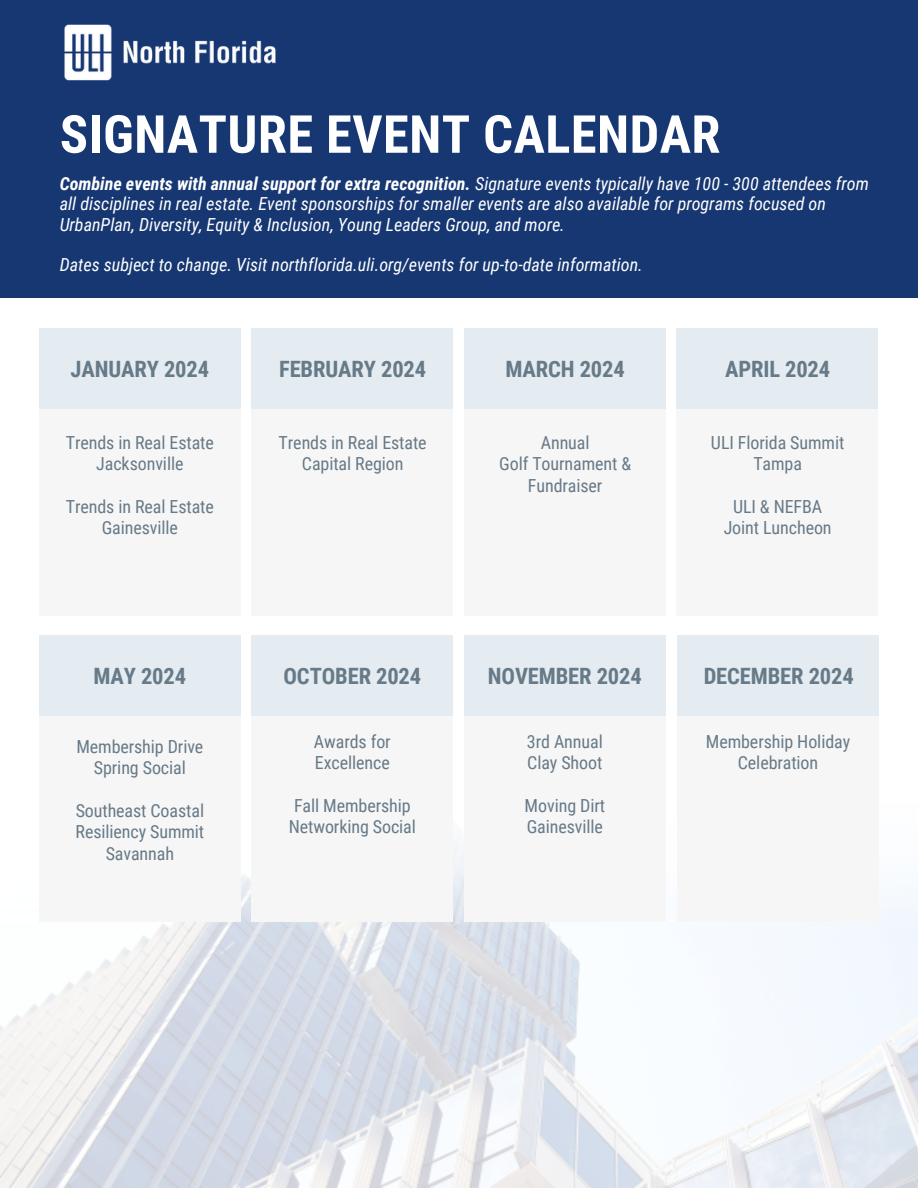
<style>
.page{position:relative;width:918px;height:1188px;background:#fff}
.page>*{position:absolute;margin:0;border:0;box-sizing:border-box;transform-origin:0 0}
.t1{font:700 52.5px "Roboto Condensed";letter-spacing:.01em;color:#fff}
.t2{font:700 22.5px "Roboto Condensed";letter-spacing:-.005em;color:#667a88}
.t3{font:18px/21.3px "Roboto Condensed";letter-spacing:-.005em;color:#667a88;text-align:center}
.t4{font:italic 18px/20.2px "Roboto Condensed";color:#fff}
.s1{font-weight:700}
</style>
<div class="page">
<img style="left:0;top:841px;width:918px;height:347px">
<div style="left:0;top:0;width:918px;height:297px;background:#163772"></div>
<img style="left:64px;top:24px;width:212px;height:57px">
<div style="left:39px;top:329px;width:202px;height:286px;background:#f7f6f6"></div>
<div style="left:39px;top:329px;width:202px;height:80px;background:#e4ebf1"></div>
<div style="left:39px;top:636px;width:202px;height:286px;background:#f7f6f6"></div>
<div style="left:39px;top:636px;width:202px;height:80px;background:#e4ebf1"></div>
<div style="left:252px;top:636px;width:201px;height:286px;background:#f7f6f6"></div>
<div style="left:252px;top:636px;width:201px;height:80px;background:#e4ebf1"></div>
<div style="left:464px;top:636px;width:202px;height:286px;background:#f7f6f6"></div>
<div style="left:464px;top:636px;width:202px;height:80px;background:#e4ebf1"></div>
<div style="left:677px;top:636px;width:202px;height:286px;background:#f7f6f6"></div>
<div style="left:677px;top:636px;width:202px;height:80px;background:#e4ebf1"></div>
<div style="left:252px;top:329px;width:201px;height:286px;background:#f7f6f6"></div>
<div style="left:252px;top:329px;width:201px;height:80px;background:#e4ebf1"></div>
<div style="left:464px;top:329px;width:202px;height:286px;background:#f7f6f6"></div>
<div style="left:464px;top:329px;width:202px;height:80px;background:#e4ebf1"></div>
<div style="left:677px;top:329px;width:201px;height:286px;background:#f7f6f6"></div>
<div style="left:677px;top:329px;width:201px;height:80px;background:#e4ebf1"></div>
<p class="t1" style="left:60px;top:104px;width:662px">SIGNATURE EVENT CALENDAR</p>
<p class="t4" style="left:60px;top:174px;width:811px"><span class="s1">Combine events with annual support for extra recognition.</span> Signature events typically have 100 - 300 attendees from all disciplines in real estate. Event sponsorships for smaller events are also available for programs focused on<br>UrbanPlan, Diversity, Equity &amp; Inclusion, Young Leaders Group, and more.</p>
<p class="t4" style="left:60px;top:255px;width:585px">Dates subject to change. Visit northflorida.uli.org/events for up-to-date information.</p>
<p class="t2" style="left:71px;top:356px;width:140px">JANUARY 2024</p>
<p class="t3" style="left:66px;top:432px;width:150px">Trends in Real Estate<br>Jacksonville</p>
<p class="t3" style="left:66px;top:496px;width:150px">Trends in Real Estate<br>Gainesville</p>
<p class="t2" style="left:94px;top:663px;width:94px">MAY 2024</p>
<p class="t3" style="left:76px;top:736px;width:129px">Membership Drive<br>Spring Social</p>
<p class="t3" style="left:76px;top:800px;width:130px">Southeast Coastal<br>Resiliency Summit<br>Savannah</p>
<p class="t2" style="left:279px;top:356px;width:149px">FEBRUARY 2024</p>
<p class="t2" style="left:505px;top:356px;width:121px">MARCH 2024</p>
<p class="t2" style="left:725px;top:356px;width:107px">APRIL 2024</p>
<p class="t3" style="left:279px;top:432px;width:150px">Trends in Real Estate<br>Capital Region</p>
<p class="t3" style="left:541px;top:432px;width:50px">Annual</p>
<p class="t3" style="left:499px;top:453px;width:133px">Golf Tournament &amp;<br>Fundraiser</p>
<p class="t3" style="left:711px;top:432px;width:135px">ULI Florida Summit<br>Tampa</p>
<p class="t3" style="left:733px;top:496px;width:91px">ULI &amp; NEFBA</p>
<p class="t3" style="left:724px;top:518px;width:109px">Joint Luncheon</p>
<p class="t2" style="left:283px;top:663px;width:139px">OCTOBER 2024</p>
<p class="t2" style="left:488px;top:663px;width:155px">NOVEMBER 2024</p>
<p class="t2" style="left:704px;top:663px;width:152px">DECEMBER 2024</p>
<p class="t3" style="left:314px;top:731px;width:78px;text-align:left">Awards for<br>Excellence</p>
<p class="t3" style="left:289px;top:795px;width:129px;text-align:left">Fall Membership<br>Networking Social</p>
<p class="t3" style="left:527px;top:731px;width:77px">3rd Annual</p>
<p class="t3" style="left:527px;top:752px;width:77px">Clay Shoot</p>
<p class="t3" style="left:525px;top:795px;width:82px">Moving Dirt</p>
<p class="t3" style="left:527px;top:816px;width:78px">Gainesville</p>
<p class="t3" style="left:706px;top:731px;width:146px">Membership Holiday<br>Celebration</p>
</div>
